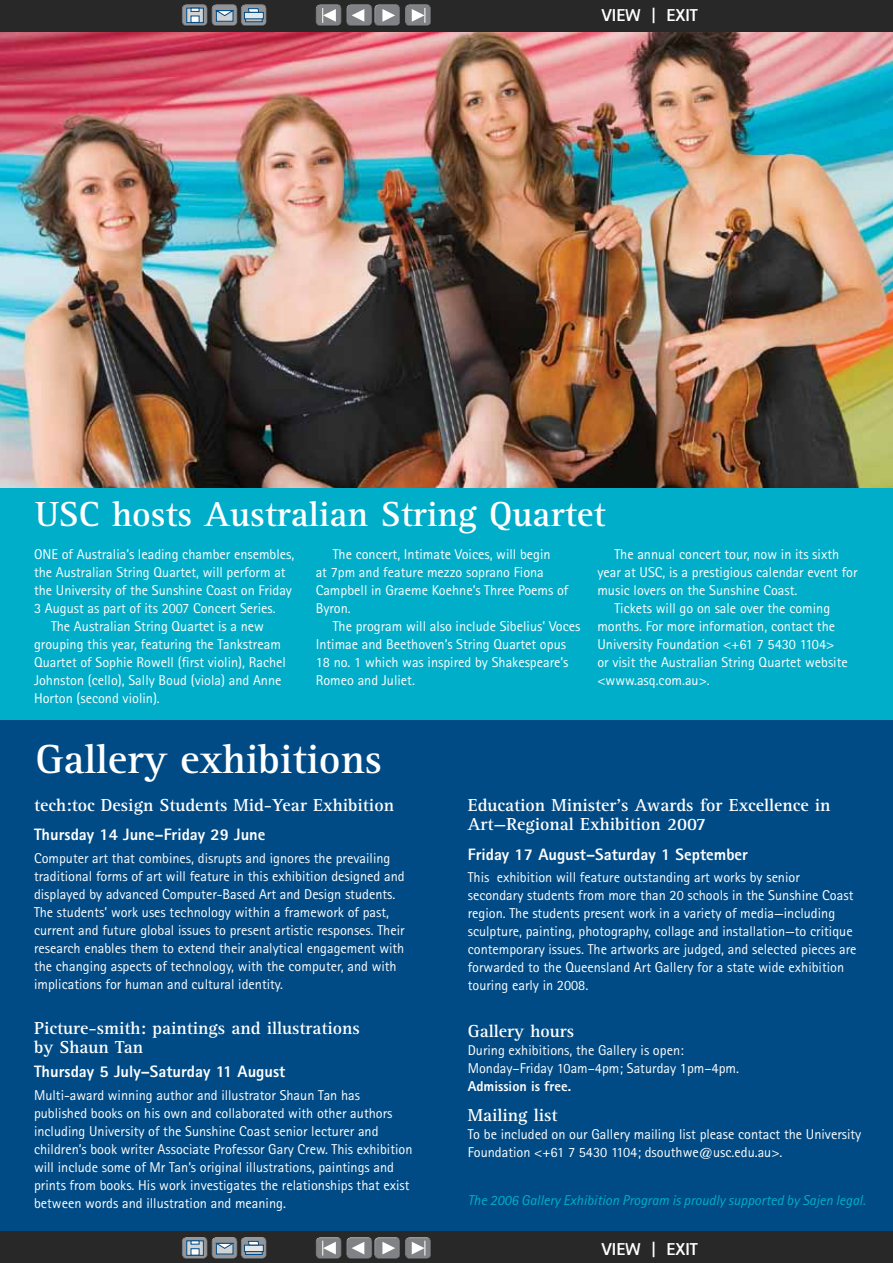
<style>
.page{position:relative;width:893px;height:1263px;background:#fff}
.page>*{position:absolute;margin:0;border:0;box-sizing:border-box;transform-origin:0 0}
.t1{font:700 42px "Rotis Serif";color:#fff}
.t2{font:700 36px "Rotis Serif";color:#fff}
.t3{font:700 18px/19.5px "Rotis Serif";color:#fff}
.t4{font:800 17.25px "Rotis Sans Serif";color:#fff}
.t5{font:800 16.5px "Rotis Sans Serif";color:#fff}
.t6{font:14.25px/18px "Rotis Sans Serif";color:#fff}
.t7{font:italic 14.25px "Rotis Sans Serif";color:#00aeca}
.t8{font:800 14.25px "Rotis Sans Serif";color:#fff}
</style>
<div class="page">
<div style="left:0;top:715px;width:893px;height:548px;background:#004b85"></div>
<div style="left:0;top:386px;width:893px;height:334px;background:#00aeca"></div>
<img style="left:0;top:32px;width:893px;height:456px">
<div style="left:0;top:0;width:893px;height:32px;background:#292829"></div>
<div style="left:0;top:1231px;width:893px;height:32px;background:#292829"></div>
<div style="left:374px;top:5px;width:27px;height:19px;background:#fff;opacity:.75"></div>
<div style="left:374px;top:6px;width:27px;height:21px;background:#000;opacity:.75"></div>
<svg style="left:382px;top:9px;width:13px;height:13px"></svg>
<div style="left:346px;top:5px;width:27px;height:19px;background:#fff;opacity:.75"></div>
<div style="left:346px;top:6px;width:27px;height:21px;background:#000;opacity:.75"></div>
<svg style="left:352px;top:9px;width:12px;height:13px"></svg>
<div style="left:316px;top:5px;width:27px;height:19px;background:#fff;opacity:.75"></div>
<div style="left:316px;top:6px;width:27px;height:21px;background:#000;opacity:.75"></div>
<svg style="left:322px;top:8px;width:14px;height:15px"></svg>
<div style="left:405px;top:5px;width:27px;height:19px;background:#fff;opacity:.75"></div>
<div style="left:405px;top:6px;width:27px;height:21px;background:#000;opacity:.75"></div>
<svg style="left:412px;top:8px;width:13px;height:15px"></svg>
<div style="left:241px;top:5px;width:27px;height:19px;background:#fff;opacity:.75"></div>
<div style="left:241px;top:6px;width:27px;height:21px;background:#000;opacity:.75"></div>
<svg style="left:245px;top:19px;width:17px;height:3px"></svg>
<div style="left:244px;top:12px;width:20px;height:7px;background:#e6e7e8;border:1px solid #004b85"></div>
<svg style="left:248px;top:8px;width:11px;height:5px"></svg>
<div style="left:212px;top:5px;width:27px;height:19px;background:#fff;opacity:.75"></div>
<div style="left:212px;top:6px;width:27px;height:21px;background:#000;opacity:.75"></div>
<div style="left:216px;top:10px;width:17px;height:11px;background:#d1d3d4"></div>
<svg style="left:216px;top:10px;width:18px;height:6px"></svg>
<div style="left:182px;top:5px;width:27px;height:19px;background:#fff;opacity:.75"></div>
<div style="left:182px;top:6px;width:27px;height:21px;background:#000;opacity:.75"></div>
<svg style="left:187px;top:8px;width:17px;height:15px"></svg>
<svg style="left:191px;top:8px;width:8px;height:4px"></svg>
<div style="left:191px;top:16px;width:8px;height:7px;background:#fff;border:1px solid #004b85"></div>
<div style="left:374px;top:1237px;width:27px;height:19px;background:#fff;opacity:.75"></div>
<div style="left:374px;top:1239px;width:27px;height:21px;background:#000;opacity:.75"></div>
<svg style="left:382px;top:1242px;width:13px;height:12px"></svg>
<div style="left:346px;top:1237px;width:27px;height:19px;background:#fff;opacity:.75"></div>
<div style="left:346px;top:1239px;width:27px;height:21px;background:#000;opacity:.75"></div>
<svg style="left:352px;top:1242px;width:12px;height:12px"></svg>
<div style="left:316px;top:1237px;width:27px;height:19px;background:#fff;opacity:.75"></div>
<div style="left:316px;top:1239px;width:27px;height:21px;background:#000;opacity:.75"></div>
<svg style="left:322px;top:1241px;width:14px;height:14px"></svg>
<div style="left:405px;top:1237px;width:27px;height:19px;background:#fff;opacity:.75"></div>
<div style="left:405px;top:1239px;width:27px;height:21px;background:#000;opacity:.75"></div>
<svg style="left:412px;top:1241px;width:13px;height:14px"></svg>
<div style="left:241px;top:1237px;width:27px;height:19px;background:#fff;opacity:.75"></div>
<div style="left:241px;top:1239px;width:27px;height:21px;background:#000;opacity:.75"></div>
<svg style="left:245px;top:1252px;width:17px;height:3px"></svg>
<div style="left:244px;top:1245px;width:20px;height:7px;background:#e6e7e8;border:1px solid #004b85"></div>
<svg style="left:248px;top:1241px;width:11px;height:4px"></svg>
<div style="left:212px;top:1237px;width:27px;height:19px;background:#fff;opacity:.75"></div>
<div style="left:212px;top:1239px;width:27px;height:21px;background:#000;opacity:.75"></div>
<div style="left:216px;top:1243px;width:17px;height:11px;background:#d1d3d4"></div>
<svg style="left:216px;top:1243px;width:18px;height:6px"></svg>
<div style="left:182px;top:1237px;width:27px;height:19px;background:#fff;opacity:.75"></div>
<div style="left:182px;top:1239px;width:27px;height:21px;background:#000;opacity:.75"></div>
<svg style="left:187px;top:1241px;width:17px;height:14px"></svg>
<svg style="left:191px;top:1241px;width:8px;height:3px"></svg>
<div style="left:191px;top:1248px;width:8px;height:7px;background:#fff;border:1px solid #004b85"></div>
<p class="t4" style="left:602px;top:4px;width:97px">VIEW | EXIT</p>
<h2 class="t2" style="left:36px;top:493px;width:571px">USC hosts Australian String Quartet</h2>
<p class="t6" style="left:34px;top:545px;width:262px">On e of Australia’s leading chamber ensembles,</p>
<p class="t6" style="left:34px;top:563px;width:253px">the Australian String Quartet, will perform at</p>
<p class="t6" style="left:34px;top:581px;width:259px">the University of the Sunshine Coast on Friday</p>
<p class="t6" style="left:34px;top:599px;width:243px">3 August as part of its 2007 Concert Series.</p>
<p class="t6" style="left:51px;top:617px;width:214px">The Australian String Quartet is a new</p>
<p class="t6" style="left:34px;top:635px;width:248px">grouping this year, featuring the Tankstream</p>
<p class="t6" style="left:34px;top:653px;width:253px">Quartet of Sophie Rowell (first violin), Rachel</p>
<p class="t6" style="left:34px;top:671px;width:249px">Johnston (cello), Sally Boud (viola) and Anne</p>
<p class="t6" style="left:34px;top:689px;width:127px">Horton (second violin).</p>
<p class="t6" style="left:614px;top:545px;width:226px">The annual concert tour, now in its sixth</p>
<p class="t6" style="left:597px;top:563px;width:262px">year at USC, is a prestigious calendar event for</p>
<p class="t6" style="left:597px;top:581px;width:201px">music lovers on the Sunshine Coast.</p>
<p class="t6" style="left:614px;top:599px;width:217px">Tickets will go on sale over the coming</p>
<p class="t6" style="left:597px;top:617px;width:239px">months. For more information, contact the</p>
<p class="t6" style="left:597px;top:635px;width:238px">University Foundation &lt;+61 7 5430 1104&gt;</p>
<p class="t6" style="left:597px;top:653px;width:252px">or visit the Australian String Quartet website</p>
<p class="t6" style="left:597px;top:671px;width:114px">&lt;www.asq.com.au&gt;.</p>
<p class="t6" style="left:316px;top:545px;width:254px;text-indent:17px">The concert, Intimate Voices, will begin<br>at 7pm and feature mezzo soprano Fiona<br>Campbell in Graeme Koehne’s Three Poems of<br>Byron.</p>
<p class="t6" style="left:316px;top:617px;width:266px;text-indent:17px">The program will also include Sibelius’ Voces Intimae and Beethoven’s String Quartet opus 18 no. 1 which was inspired by Shakespeare’s Romeo and Juliet.</p>
<h1 class="t1" style="left:36px;top:734px;width:348px">Gallery exhibitions</h1>
<p class="t3" style="left:34px;top:795px;width:361px">tech:toc Design Students Mid-Year Exhibition</p>
<p class="t5" style="left:34px;top:824px;width:233px">Thursday 14 June–Friday 29 June</p>
<p class="t6" style="left:34px;top:849px;width:372px">Computer art that combines, disrupts and ignores the prevailing traditional forms of art will feature in this exhibition designed and displayed by advanced Computer-Based Art and Design students.<br>The students’ work uses technology within a framework of past, current and future global issues to present artistic responses. Their research enables them to extend their analytical engagement with the changing aspects of technology, with the computer, and with implications for human and cultural identity.</p>
<p class="t3" style="left:34px;top:1018px;width:327px">Picture-smith: paintings and illustrations by Shaun Tan</p>
<p class="t5" style="left:34px;top:1061px;width:253px">Thursday 5 July–Saturday 11 August</p>
<p class="t6" style="left:34px;top:1086px;width:380px">Multi-award winning author and illustrator Shaun Tan has published books on his own and collaborated with other authors including University of the Sunshine Coast senior lecturer and children’s book writer Associate Professor Gary Crew. This exhibition will include some of Mr Tan’s original illustrations, paintings and prints from books. H is work investigates the relationships that exist between words and illustration and meaning.</p>
<p class="t3" style="left:468px;top:795px;width:364px">Education Minister’s Awards for Excellence in<br>Art—Regional Exhibition 2007</p>
<p class="t5" style="left:468px;top:844px;width:282px">Friday 17 August–Saturday 1 September</p>
<p class="t6" style="left:468px;top:868px;width:390px">This exhibition will feature outstanding art works by senior secondary students from more than 20 schools in the Sunshine Coast region. The students present work in a variety of media—including sculpture, painting, photography, collage and installation—to critique contemporary issues. The artworks are judged, and selected pieces are forwarded to the Queensland Art Gallery for a state wide exhibition touring early in 2008.</p>
<p class="t3" style="left:468px;top:1021px;width:108px">Gallery hours</p>
<p class="t6" style="left:468px;top:1041px;width:273px">During exhibitions, the Gallery is open:<br>Monday–Friday 10am–4pm; Saturday 1pm–4pm.</p>
<p class="t8" style="left:468px;top:1077px;width:105px">Admission is free.</p>
<p class="t3" style="left:468px;top:1105px;width:91px">Mailing list</p>
<p class="t6" style="left:468px;top:1125px;width:395px">To be included on our Gallery mailing list please contact the University<br>Foundation &lt;+61 7 5430 1104; dsouthwe@usc.edu.au&gt;.</p>
<p class="t7" style="left:468px;top:1191px;width:399px">The 2006 Gallery Exhibition Program is proudly supported by Sajen legal.</p>
<p class="t4" style="left:602px;top:1238px;width:97px">VIEW | EXIT</p>
</div>
